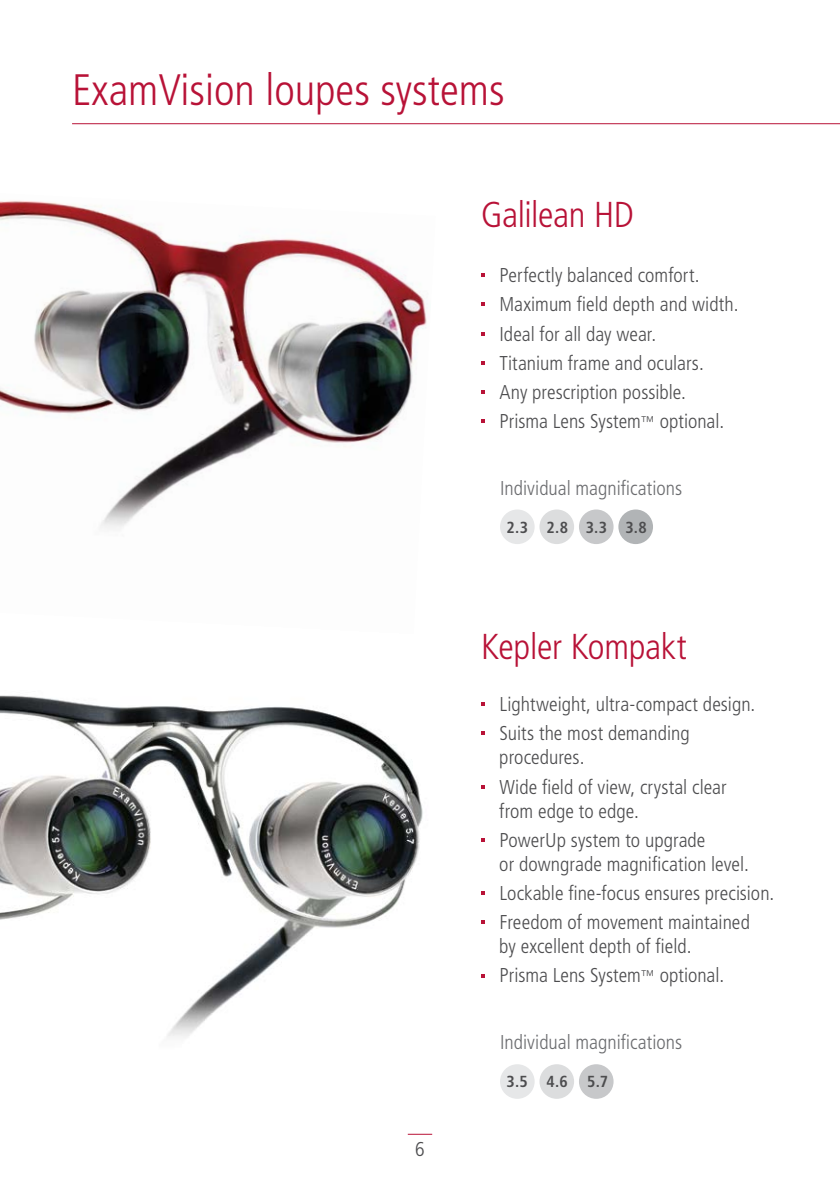
<style>
.page{position:relative;width:840px;height:1191px;background:#fff}
.page>*{position:absolute;margin:0;border:0;box-sizing:border-box;transform-origin:0 0}
.t1{font:300 condensed 44px "Frutiger";color:#b81237}
.t2{font:300 condensed 36px "Frutiger";letter-spacing:-.01em;color:#b81237}
.t3{font:300 condensed 20px/29.2px "Frutiger";color:#4d4d4f}
.t4{font:300 condensed 20px "Frutiger";color:#6b6c6f}
.t5{font:700 condensed 16px "Frutiger";color:#4d4d4f}
.s1{font-size:14px}
</style>
<div class="page">
<svg style="left:407px;top:1134px;width:25px;height:1px"></svg>
<hr style="left:72px;top:123px;width:767px;height:1px;background:#b81237">
<img style="left:0;top:200px;width:427px;height:329px">
<svg style="left:481px;top:273px;width:3px;height:4px"></svg>
<svg style="left:481px;top:361px;width:3px;height:4px"></svg>
<svg style="left:481px;top:390px;width:3px;height:4px"></svg>
<svg style="left:481px;top:419px;width:3px;height:4px"></svg>
<svg style="left:481px;top:702px;width:3px;height:4px"></svg>
<svg style="left:481px;top:731px;width:3px;height:4px"></svg>
<svg style="left:481px;top:891px;width:3px;height:4px"></svg>
<svg style="left:481px;top:920px;width:3px;height:4px"></svg>
<div style="left:499px;top:509px;width:35px;height:35px;background:#e6e7e8;border-radius:50%"></div>
<div style="left:539px;top:509px;width:34px;height:35px;background:#dcddde;border-radius:50%"></div>
<div style="left:578px;top:509px;width:35px;height:35px;background:#c7c8ca;border-radius:50%"></div>
<div style="left:618px;top:509px;width:34px;height:35px;background:#b1b4b6;border-radius:50%"></div>
<div style="left:499px;top:1064px;width:35px;height:34px;background:#e6e7e8;border-radius:50%"></div>
<div style="left:539px;top:1064px;width:34px;height:34px;background:#dcddde;border-radius:50%"></div>
<div style="left:578px;top:1064px;width:35px;height:34px;background:#c7c8ca;border-radius:50%"></div>
<img style="left:0;top:695px;width:423px;height:343px">
<h1 class="t1" style="left:72px;top:65px;width:433px">ExamVision loupes systems</h1>
<h2 class="t2" style="left:481px;top:194px;width:154px">Galilean HD</h2>
<p class="t3" style="left:499px;top:261px;width:240px">Perfectly balanced comfort.<br>Maximum field depth and width.<br>Ideal for all day wear.<br>Titanium frame and oculars.<br>Any prescription possible.<br>Prisma Lens System<span class="s1">™</span> optional.</p>
<p class="t4" style="left:499px;top:476px;width:183px">Individual magnifications</p>
<p class="t5" style="left:506px;top:517px;width:142px">2.3 2.8 3.3 3.8</p>
<h2 class="t2" style="left:481px;top:626px;width:207px">Kepler Kompakt</h2>
<p class="t3" style="left:499px;top:690px;width:257px">Lightweight, ultra-compact design.<br>Suits the most demanding</p>
<p class="t3" style="left:499px;top:743px;width:229px">procedures.<br>Wide field of view, crystal clear</p>
<p class="t3" style="left:499px;top:796px;width:207px">from edge to edge.<br>PowerUp system to upgrade</p>
<p class="t3" style="left:499px;top:849px;width:276px">or downgrade magnification level.<br>Lockable fine-focus ensures precision.<br>Freedom of movement maintained</p>
<p class="t3" style="left:499px;top:932px;width:226px">by excellent depth of field.<br>Prisma Lens System<span class="s1">™</span> optional.</p>
<p class="t4" style="left:499px;top:1031px;width:183px">Individual magnifications</p>
<p class="t3" style="left:415px;top:1134px;width:11px">6</p>
<p class="t5" style="left:506px;top:1072px;width:103px">3.5 4.6 5.7</p>
</div>
